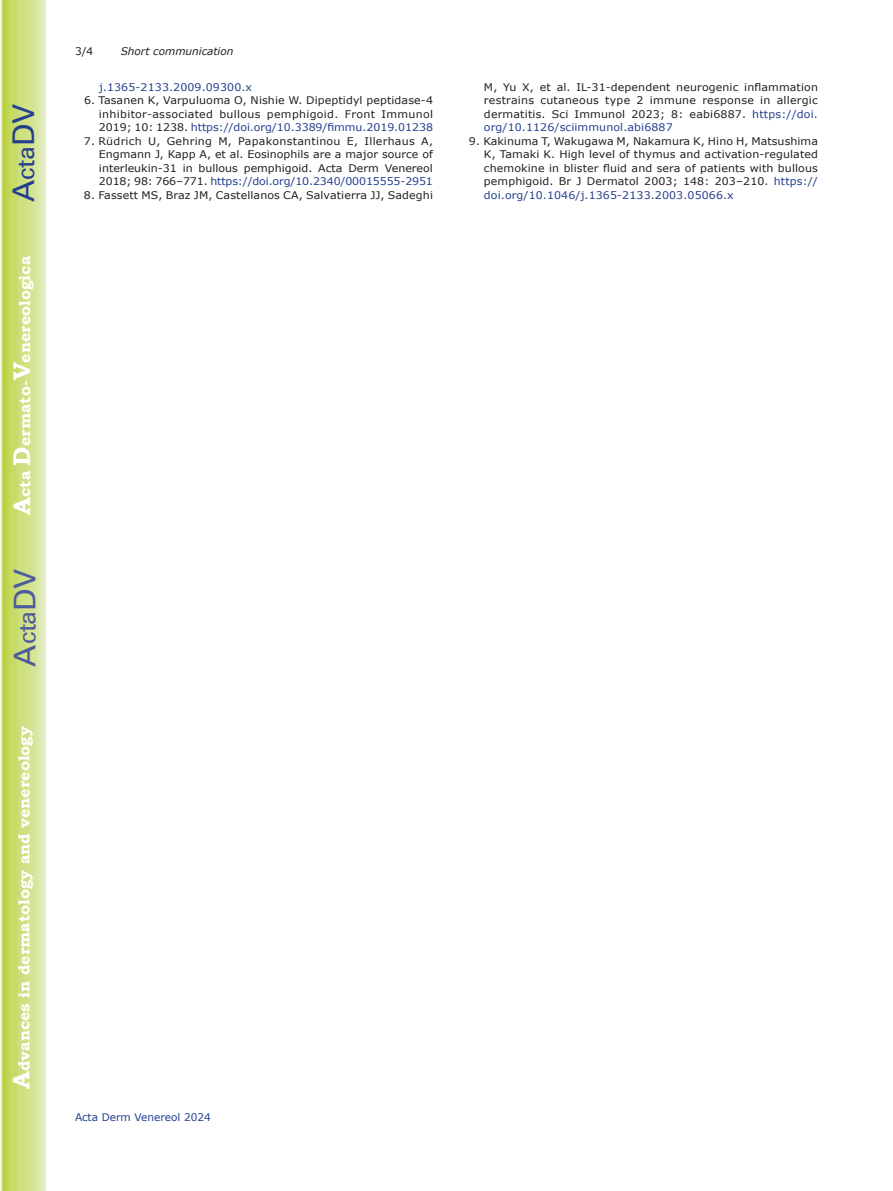
<style>
.page{position:relative;width:893px;height:1191px;background:#fff}
.page>*{position:absolute;margin:0;border:0;box-sizing:border-box;transform-origin:0 0}
.t1{font:30px "Univers";color:#4d5a9e}
.t2{font:30px "Univers";color:#253f8e}
.t3{font:700 15.75px "Bookman Old Style";color:#fff}
.t4{font:10.5px/13.5px "Verdana";letter-spacing:.01em;color:#231f20;text-align:justify;scale:1.05 1}
.t5{font:10.5px "Verdana";color:#253f8e;scale:1.05 1}
.t6{font:10.5px "Verdana";color:#253f8e}
.t7{font:italic 10.5px "Verdana";color:#231f20}
.t8{font:10.5px "Verdana";letter-spacing:.01em;color:#231f20}
.s1{font-size:24px}
.s2{color:#253f8e}
</style>
<div class="page">
<svg style="left:1px;top:0;width:45px;height:1191px;background:#cfe084"></svg>
<h1 class="t2" style="left:6px;top:202px;width:100px;rotate:-90deg">A<span class="s1">cta</span>DV</h1>
<h2 class="t3" style="left:15px;top:515px;width:260px;rotate:-90deg"><span class="s1">A</span>cta <span class="s1">D</span>ermato-<span class="s1">V</span>enereologica</h2>
<h1 class="t1" style="left:7px;top:666px;width:100px;rotate:-90deg">A<span class="s1">cta</span>DV</h1>
<h2 class="t3" style="left:15px;top:1088px;width:364px;rotate:-90deg"><span class="s1">A</span>dvances in dermatology and venereology</h2>
<p class="t8" style="left:75px;top:44px;width:20px">3/4</p>
<p class="t7" style="left:121px;top:44px;width:114px">Short communication</p>
<p class="t5" style="left:99px;top:80px;width:147px">j.1365-2133.2009.09300.x</p>
<p class="t4" style="left:99px;top:94px;width:320px;text-indent:-15px">6. Tasanen K, Varpuluoma O, Nishie W. Dipeptidyl peptidase-4 inhibitor-associated bullous pemphigoid. Front Immunol 2019; 10: 1238. <span class="s2">https://doi.org/10.3389/fimmu.2019.01238</span></p>
<p class="t4" style="left:99px;top:134px;width:320px;text-indent:-15px">7. Rüdrich U, Gehring M, Papakonstantinou E, Illerhaus A, Engmann J, Kapp A, et al. Eosinophils are a major source of interleukin-31 in bullous pemphigoid. Acta Derm Venereol 2018; 98: 766–771. <span class="s2">https://doi.org/10.2340/00015555-2951</span></p>
<p class="t4" style="left:84px;top:188px;width:334px">8. Fassett MS, Braz JM, Castellanos CA, Salvatierra JJ, Sadeghi</p>
<p class="t4" style="left:484px;top:80px;width:320px">M, Yu X, et al. IL-31-dependent neurogenic inflammation restrains cutaneous type 2 immune response in allergic dermatitis. Sci Immunol 2023; 8: eabi6887. <span class="s2">https://doi. org/10.1126/sciimmunol.abi6887</span></p>
<p class="t4" style="left:484px;top:134px;width:320px;text-indent:-15px">9. Kakinuma T, Wakugawa M, Nakamura K, Hino H, Matsushima K, Tamaki K. High level of thymus and activation-regulated chemokine in blister fluid and sera of patients with bullous pemphigoid. Br J Dermatol 2003; 148: 203–210. <span class="s2">https:// doi.org/10.1046/j.1365-2133.2003.05066.x</span></p>
<p class="t6" style="left:75px;top:1110px;width:137px">Acta Derm Venereol 2024</p>
</div>
